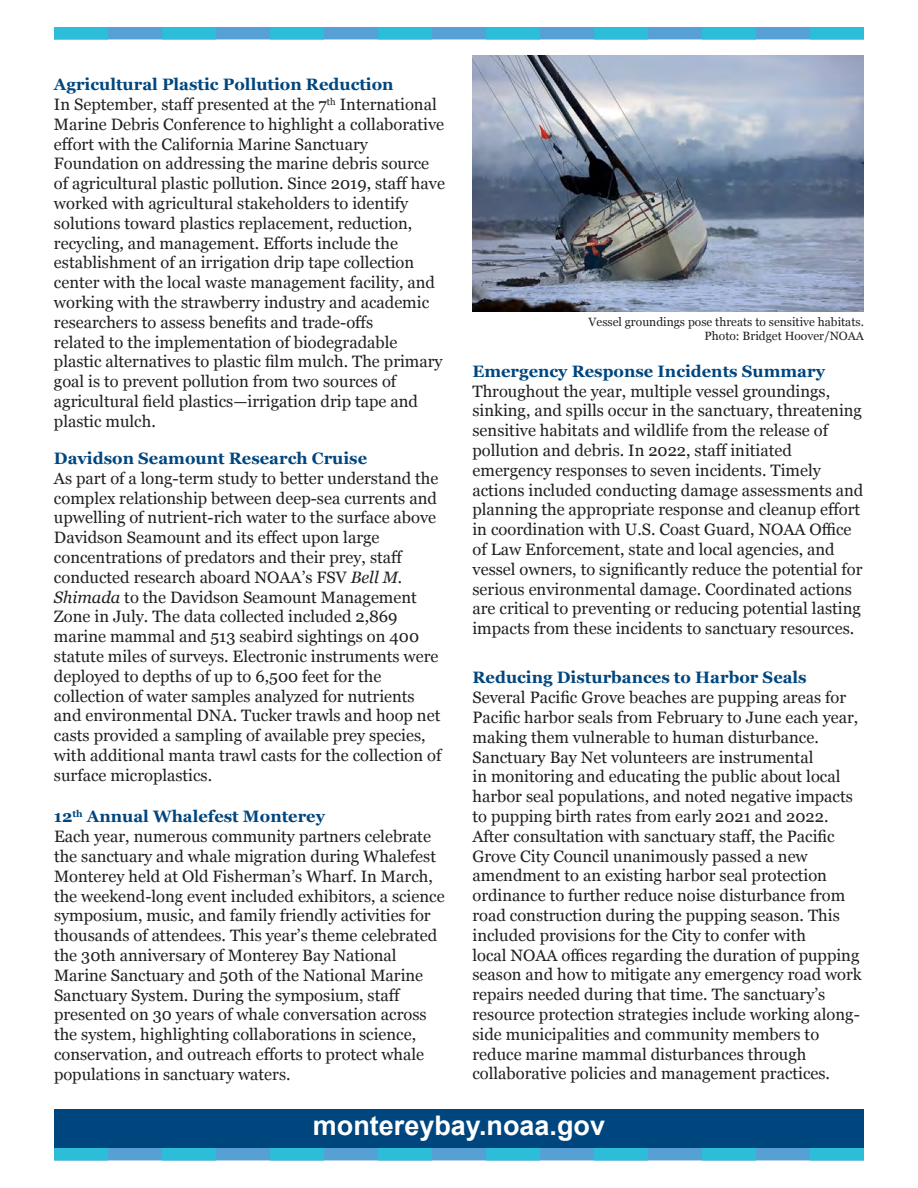
<style>
.page{position:relative;width:918px;height:1188px;background:#fff}
.page>*{position:absolute;margin:0;border:0;box-sizing:border-box;transform-origin:0 0}
.t1{font:700 27px "Arial";color:#fff}
.t2{font:16.5px/19.8px "Georgia";color:#231f20}
.t3{font:700 16.5px "Georgia";color:#00467e}
.t4{font:12px/14.4px "Georgia";color:#231f20;text-align:right}
.s1{font-weight:700;color:#00467e}
.s2{font-style:italic}
</style>
<div class="page">
<svg style="left:54px;top:27px;width:810px;height:12px;background:#3fafd6"></svg>
<div style="left:54px;top:1109px;width:810px;height:43px;background:#00467e"></div>
<svg style="left:54px;top:1148px;width:810px;height:12px;background:#3fafd6"></svg>
<img style="left:472px;top:56px;width:392px;height:255px">
<p class="t3" style="left:54px;top:72px;width:341px">Agricultural Plastic Pollution Reduction</p>
<p class="t2" style="left:54px;top:94px;width:393px">In September, staff presented at the 7<sup>th</sup> International Marine Debris Conference to highlight a collaborative effort with the California Marine Sanctuary Foundation on addressing the marine debris source of agricultural plastic pollution. Since 2019, staff have worked with agricultural stakeholders to identify solutions toward plastics replacement, reduction, recycling, and management. Efforts include the establishment of an irrigation drip tape collection center with the local waste management facility, and working with the strawberry industry and academic researchers to assess benefits and trade-offs<br>related to the implementation of biodegradable plastic alternatives to plastic film mulch. The primary goal is to prevent pollution from two sources of agricultural field plastics—irrigation drip tape and plastic mulch.</p>
<p class="t2" style="left:54px;top:448px;width:389px"><span class="s1">Davidson Seamount Research Cruise<br></span>As part of a long-term study to better understand the complex relationship between deep-sea currents and upwelling of nutrient-rich water to the surface above Davidson Seamount and its effect upon large concentrations of predators and their prey, staff conducted research aboard NOAA’s FSV <span class="s2">Bell M.<br>Shimada</span> to the Davidson Seamount Management Zone in July. The data collected included 2,869 marine mammal and 513 seabird sightings on 400 statute miles of surveys. Electronic instruments were deployed to depths of up to 6,500 feet for the collection of water samples analyzed for nutrients and environmental DNA. Tucker trawls and hoop net casts provided a sampling of available prey species, with additional manta trawl casts for the collection of surface microplastics.</p>
<p class="t3" style="left:54px;top:804px;width:273px">12<sup>th</sup> Annual Whalefest Monterey</p>
<p class="t2" style="left:54px;top:826px;width:392px">Each year, numerous community partners celebrate the sanctuary and whale migration during Whalefest Monterey held at Old Fisherman’s Wharf. In March, the weekend-long event included exhibitors, a science symposium, music, and family friendly activities for thousands of attendees. This year’s theme celebrated the 30th anniversary of Monterey Bay National Marine Sanctuary and 50th of the National Marine Sanctuary System. During the symposium, staff presented on 30 years of whale conversation across the system, highlighting collaborations in science, conservation, and outreach efforts to protect whale populations in sanctuary waters.</p>
<p class="t4" style="left:589px;top:314px;width:277px">Vessel groundings pose threats to sensitive habitats.<br>Photo: Bridget Hoover/NOAA</p>
<p class="t3" style="left:472px;top:359px;width:354px">Emergency Response Incidents Summary</p>
<p class="t2" style="left:472px;top:380px;width:392px">Throughout the year, multiple vessel groundings, sinking, and spills occur in the sanctuary, threatening sensitive habitats and wildlife from the release of pollution and debris. In 2022, staff initiated emergency responses to seven incidents. Timely actions included conducting damage assessments and planning the appropriate response and cleanup effort in coordination with U.S. Coast Guard, NOAA Office of Law Enforcement, state and local agencies, and vessel owners, to significantly reduce the potential for serious environmental damage. Coordinated actions are critical to preventing or reducing potential lasting impacts from these incidents to sanctuary resources.</p>
<p class="t3" style="left:472px;top:665px;width:336px">Reducing Disturbances to Harbor Seals</p>
<p class="t2" style="left:472px;top:687px;width:387px">Several Pacific Grove beaches are pupping areas for<br>Pacific harbor seals from February to June each year, making them vulnerable to human disturbance.</p>
<p class="t2" style="left:472px;top:746px;width:391px">Sanctuary Bay Net volunteers are instrumental<br>in monitoring and educating the public about local harbor seal populations, and noted negative impacts to pupping birth rates from early 2021 and 2022.<br>After consultation with sanctuary staff, the Pacific Grove City Council unanimously passed a new amendment to an existing harbor seal protection ordinance to further reduce noise disturbance from road construction during the pupping season. This included provisions for the City to confer with<br>local NOAA offices regarding the duration of pupping season and how to mitigate any emergency road work repairs needed during that time. The sanctuary’s resource protection strategies include working along&shy;side municipalities and community members to reduce marine mammal disturbances through collaborative policies and management practices.</p>
<p class="t1" style="left:313px;top:1108px;width:294px">montereybay.noaa.gov</p>
</div>
